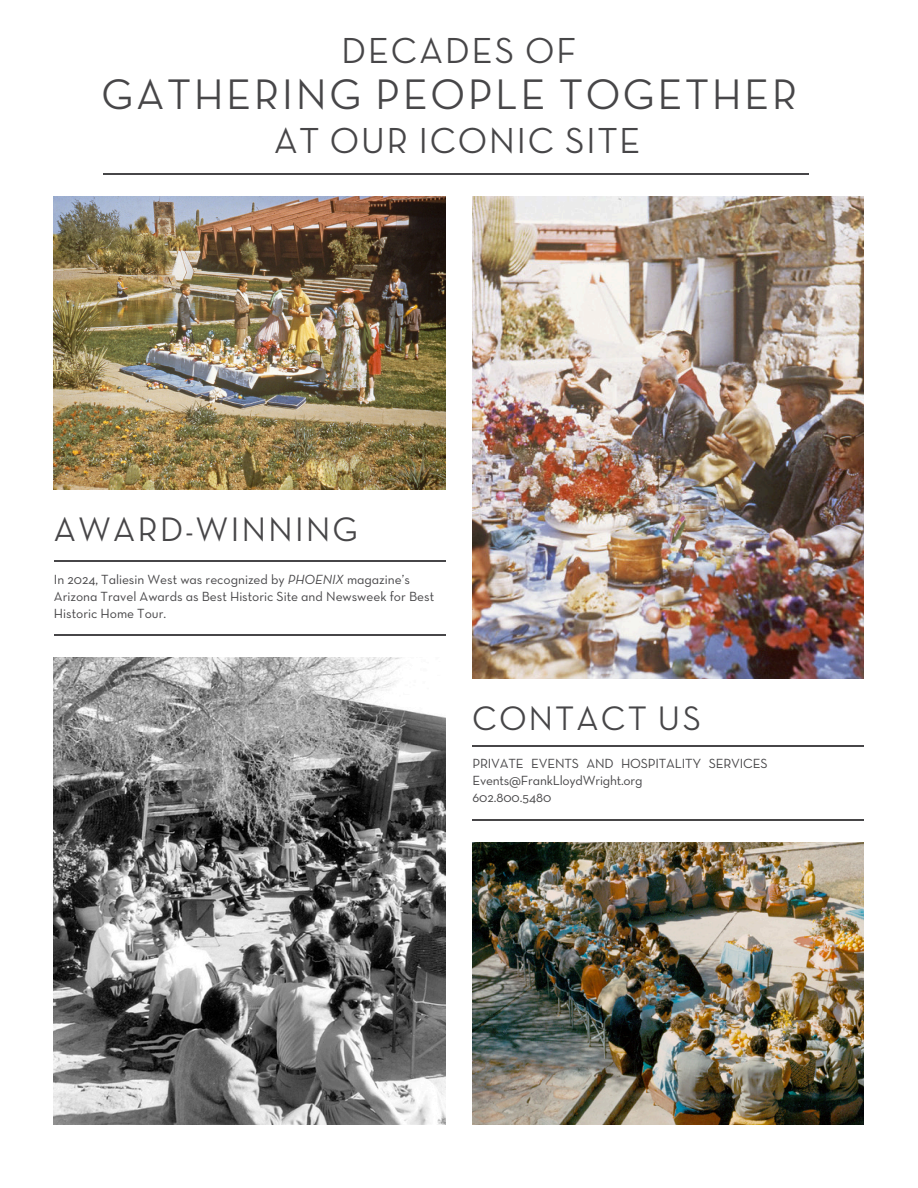
<style>
.page{position:relative;width:918px;height:1188px;background:#fff}
.page>*{position:absolute;margin:0;border:0;box-sizing:border-box;transform-origin:0 0}
.t1{font:500 43.5px "Neutraface Display";letter-spacing:.075em;color:#474648}
.t2{font:500 36.75px "Neutraface Display";letter-spacing:.055em;color:#474648}
.t3{font:500 34.65px "Neutraface Display";letter-spacing:.07em;color:#474648}
.t4{font:13.5px/16.8px "Neutraface Text Book Alt";letter-spacing:-.005em;color:#474648}
.s1{font-family:"Neutraface Text Book Italic Alt"}
</style>
<div class="page">
<img style="left:54px;top:657px;width:391px;height:467px">
<img style="left:472px;top:842px;width:392px;height:283px">
<hr style="left:103px;top:173px;width:705px;height:2px;background:#474648">
<hr style="left:472px;top:745px;width:392px;height:2px;background:#474648">
<hr style="left:472px;top:820px;width:392px;height:1px;background:#474648">
<img style="left:472px;top:197px;width:392px;height:481px">
<img style="left:54px;top:197px;width:391px;height:292px">
<hr style="left:54px;top:560px;width:391px;height:1px;background:#474648">
<hr style="left:54px;top:635px;width:391px;height:1px;background:#474648">
<h2 class="t2" style="left:342px;top:30px;width:236px">DECADES OF</h2>
<h1 class="t1" style="left:102px;top:70px;width:697px">GATHERING PEOPLE TOGETHER</h1>
<h2 class="t2" style="left:274px;top:120px;width:368px">AT OUR ICONIC SITE</h2>
<h3 class="t3" style="left:54px;top:510px;width:306px">AWARD-WINNING</h3>
<p class="t4" style="left:54px;top:571px;width:382px">In 2024, Taliesin West was recognized by <span class="s1">PHOENIX</span> magazine’s<br>Arizona Travel Awards as Best Historic Site and Newsweek for Best<br>Historic Home Tour.</p>
<h3 class="t3" style="left:472px;top:700px;width:230px">CONTACT US</h3>
<p class="t4" style="left:472px;top:755px;width:297px">PRIVATE EVENTS AND HOSPITALITY SERVICES<br>Events@FrankLloydWright.org<br>602.800.5480</p>
</div>
